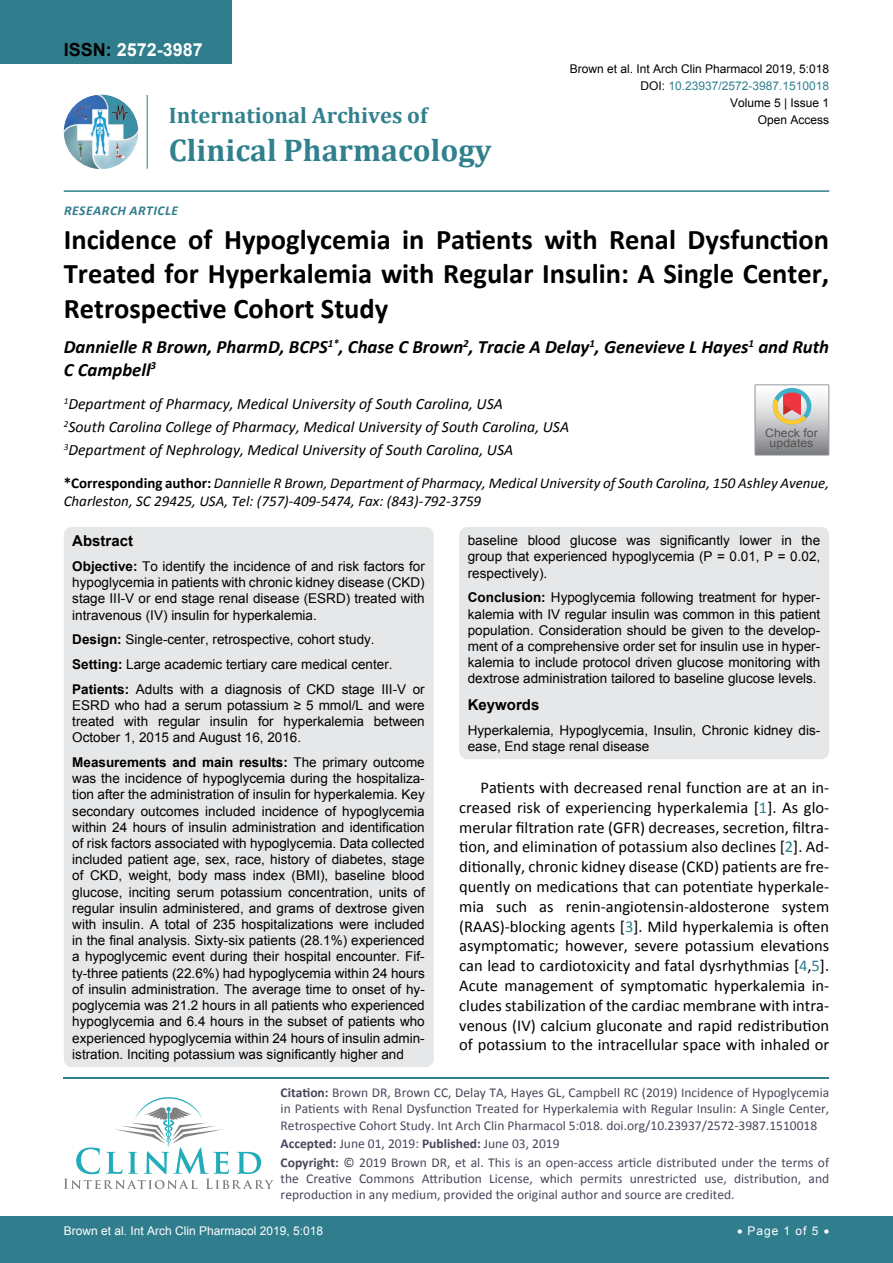
<style>
.page{position:relative;width:893px;height:1263px;background:#fff}
.page>*{position:absolute;margin:0;border:0;box-sizing:border-box;transform-origin:0 0}
.t1{font:700 31.5px "Cambria";color:#30808d}
.t2{font:700 28.5px/34.5px "Calibri";color:#000;text-align:justify}
.t3{font:700 22.5px "Cambria";color:#30808d}
.t4{font:italic 700 18.75px/22.5px "Calibri";color:#000}
.t5{font:700 18px "Arial";color:#fff}
.t6{font:16.5px/19.8px "Calibri";color:#000;text-align:justify}
.t7{font:italic 15.75px/23.1px "Calibri";color:#000}
.t8{font:italic 15px/18px "Calibri";color:#000}
.t9{font:700 15px "Arial";color:#000}
.t10{font:13.5px/16.2px "Arial";color:#000;text-align:justify}
.t11{font:13.5px/16.2px "Calibri";color:#47475c}
.t12{font:italic 700 13.5px "Calibri";letter-spacing:.04em;color:#307d8d}
.t13{font:12px "Arial";color:#000}
.t14{font:12px "Arial";color:#fff}
.t15{font:12px "Arial";color:#30808d}
.t16{font:11.7px/10.1px "Arial";color:#535353;text-align:center;scale:1.06 1}
.s1{color:#000}
.s2{font-weight:700;font-style:normal}
.s3{font-weight:700}
.s4{color:#30808d}
</style>
<div class="page">
<div style="left:0;top:1217px;width:893px;height:46px;background:#307d8d"></div>
<div style="left:0;top:0;width:231px;height:64px;background:#307d8d"></div>
<img style="left:64px;top:95px;width:74px;height:74px;border-radius:37px">
<hr style="left:147px;top:95px;width:1px;height:74px;background:#307d8d">
<hr style="left:64px;top:190px;width:765px;height:2px;background:#307d8d">
<hr style="left:64px;top:1077px;width:765px;height:1px;background:#30808d">
<svg style="left:64px;top:1097px;width:210px;height:92px"></svg>
<div style="left:64px;top:527px;width:370px;height:540px;background:#e6e7e8;border-radius:9px"></div>
<div style="left:459px;top:527px;width:370px;height:232px;background:#e6e7e8;border-radius:9px"></div>
<svg style="left:755px;top:385px;width:74px;height:70px"></svg>
<h3 class="t5" style="left:64px;top:38px;width:141px"><span class="s1">ISSN:</span> 2572-3987</h3>
<h3 class="t3" style="left:169px;top:100px;width:260px">International Archives of</h3>
<h1 class="t1" style="left:169px;top:128px;width:324px">Clinical Pharmacology</h1>
<p class="t12" style="left:64px;top:202px;width:39px">Research</p>
<p class="t12" style="left:129px;top:202px;width:50px">Article</p>
<p class="t13" style="left:570px;top:60px;width:261px">Brown et al. Int Arch Clin Pharmacol 2019, 5:018</p>
<p class="t13" style="left:730px;top:95px;width:101px">Volume 5 | Issue 1</p>
<p class="t15" style="left:640px;top:78px;width:190px"><span class="s1">DOI:</span> 10.23937/2572-3987.1510018</p>
<p class="t13" style="left:758px;top:112px;width:73px">Open Access</p>
<h2 class="t2" style="left:64px;top:222px;width:767px">Incidence of Hypoglycemia in Patients with Renal Dysfunction Treated for Hyperkalemia with Regular Insulin: A Single Center, Retrospective Cohort Study</h2>
<h3 class="t4" style="left:64px;top:336px;width:767px">Dannielle R Brown, PharmD, BCPS<sup>1*</sup>, Chase C Brown<sup>2</sup>, Tracie A Delay<sup>1</sup>, Genevieve L Hayes<sup>1</sup> and Ruth<br>C Campbell<sup>3</sup></h3>
<p class="t7" style="left:64px;top:391px;width:507px"><sup>1</sup>Department of Pharmacy, Medical University of South Carolina, USA<br><sup>2</sup>South Carolina College of Pharmacy, Medical University of South Carolina, USA<br><sup>3</sup>Department of Nephrology, Medical University of South Carolina, USA</p>
<p class="t8" style="left:64px;top:473px;width:767px"><span class="s2">*Corresponding author:</span> Dannielle R Brown, Department of Pharmacy, Medical University of South Carolina, 150 Ashley Avenue,<br>Charleston, SC 29425, USA, Tel: (757)-409-5474, Fax: (843)-792-3759</p>
<p class="t9" style="left:72px;top:531px;width:62px">Abstract</p>
<p class="t10" style="left:72px;top:558px;width:354px"><span class="s3">Objective:</span> To identify the incidence of and risk factors for hypoglycemia in patients with chronic kidney disease (CKD) stage III-V or end stage renal disease (ESRD) treated with intravenous (IV) insulin for hyperkalemia.</p>
<p class="t10" style="left:72px;top:627px;width:354px;line-height:24.8px;text-align:left"><span class="s3">Design:</span> Single-center, retrospective, cohort study.<br><span class="s3">Setting:</span> Large academic tertiary care medical center.<br><span class="s3">Patients:</span> Adults with a diagnosis of CKD stage III-V or</p>
<p class="t10" style="left:72px;top:697px;width:354px">ESRD who had a serum potassium ≥ 5 mmol/L and were treated with regular insulin for hyperkalemia between October 1, 2015 and August 16, 2016.</p>
<p class="t10" style="left:72px;top:754px;width:354px"><span class="s3">Measurements and main results:</span> The primary outcome was the incidence of hypoglycemia during the hospitaliza&shy;tion after the administration of insulin for hyperkalemia. Key secondary outcomes included incidence of hypoglycemia within 24 hours of insulin administration and identification of risk factors associated with hypoglycemia. Data collected included patient age, sex, race, history of diabetes, stage of CKD, weight, body mass index (BMI), baseline blood glucose, inciting serum potassium concentration, units of regular insulin administered, and grams of dextrose given with insulin. A total of 235 hospitalizations were included in the final analysis. Sixty-six patients (28.1%) experienced a hypoglycemic event during their hospital encounter. Fif&shy;ty-three patients (22.6%) had hypoglycemia within 24 hours of insulin administration. The average time to onset of hy&shy;poglycemia was 21.2 hours in all patients who experienced hypoglycemia and 6.4 hours in the subset of patients who experienced hypoglycemia within 24 hours of insulin admin&shy;istration. Inciting potassium was significantly higher and</p>
<p class="t16" style="left:765px;top:428px;width:51px">Check for updates</p>
<p class="t10" style="left:468px;top:532px;width:354px">baseline blood glucose was significantly lower in the group that experienced hypoglycemia (P = 0.01, P = 0.02, respectively).</p>
<p class="t10" style="left:468px;top:590px;width:354px"><span class="s3">Conclusion:</span> Hypoglycemia following treatment for hyper&shy;kalemia with IV regular insulin was common in this patient population. Consideration should be given to the develop&shy;ment of a comprehensive order set for insulin use in hyper&shy;kalemia to include protocol driven glucose monitoring with dextrose administration tailored to baseline glucose levels.</p>
<p class="t9" style="left:468px;top:694px;width:73px">Keywords</p>
<p class="t10" style="left:468px;top:722px;width:354px">Hyperkalemia, Hypoglycemia, Insulin, Chronic kidney dis&shy;ease, End stage renal disease</p>
<p class="t6" style="left:459px;top:777px;width:371px;text-indent:21px">Patients with decreased renal function are at an in&shy;creased risk of experiencing hyperkalemia [<span class="s4">1</span>]. As glo&shy;merular filtration rate (GFR) decreases, secretion, filtra&shy;tion, and elimination of potassium also declines [<span class="s4">2</span>]. Ad&shy;ditionally, chronic kidney disease (CKD) patients are fre&shy;quently on medications that can potentiate hyperkale&shy;mia such as renin-angiotensin-aldosterone system (RAAS)-blocking agents [<span class="s4">3</span>]. Mild hyperkalemia is often asymptomatic; however, severe potassium elevations can lead to cardiotoxicity and fatal dysrhythmias [<span class="s4">4</span>,<span class="s4">5</span>].<br>Acute management of symptomatic hyperkalemia in&shy;cludes stabilization of the cardiac membrane with intra&shy;venous (IV) calcium gluconate and rapid redistribution of potassium to the intracellular space with inhaled or</p>
<p class="t11" style="left:281px;top:1084px;width:550px;text-align:justify"><span class="s3">Citation:</span> Brown DR, Brown CC, Delay TA, Hayes GL, Campbell RC (2019) Incidence of Hypoglycemia in Patients with Renal Dysfunction Treated for Hyperkalemia with Regular Insulin: A Single Center, Retrospective Cohort Study. Int Arch Clin Pharmacol 5:018. doi.org/10.23937/2572-3987.1510018</p>
<p class="t11" style="left:281px;top:1134px;width:550px;line-height:18.6px"><span class="s3">Accepted:</span> June 01, 2019: <span class="s3">Published:</span> June 03, 2019<br><span class="s3">Copyright:</span> © 2019 Brown DR, et al. This is an open-access article distributed under the terms of</p>
<p class="t11" style="left:281px;top:1170px;width:550px">the Creative Commons Attribution License, which permits unrestricted use, distribution, and reproduction in any medium, provided the original author and source are credited.</p>
<p class="t14" style="left:64px;top:1223px;width:261px">Brown et al. Int Arch Clin Pharmacol 2019, 5:018</p>
<p class="t14" style="left:737px;top:1223px;width:94px">• Page 1 of 5 •</p>
</div>
